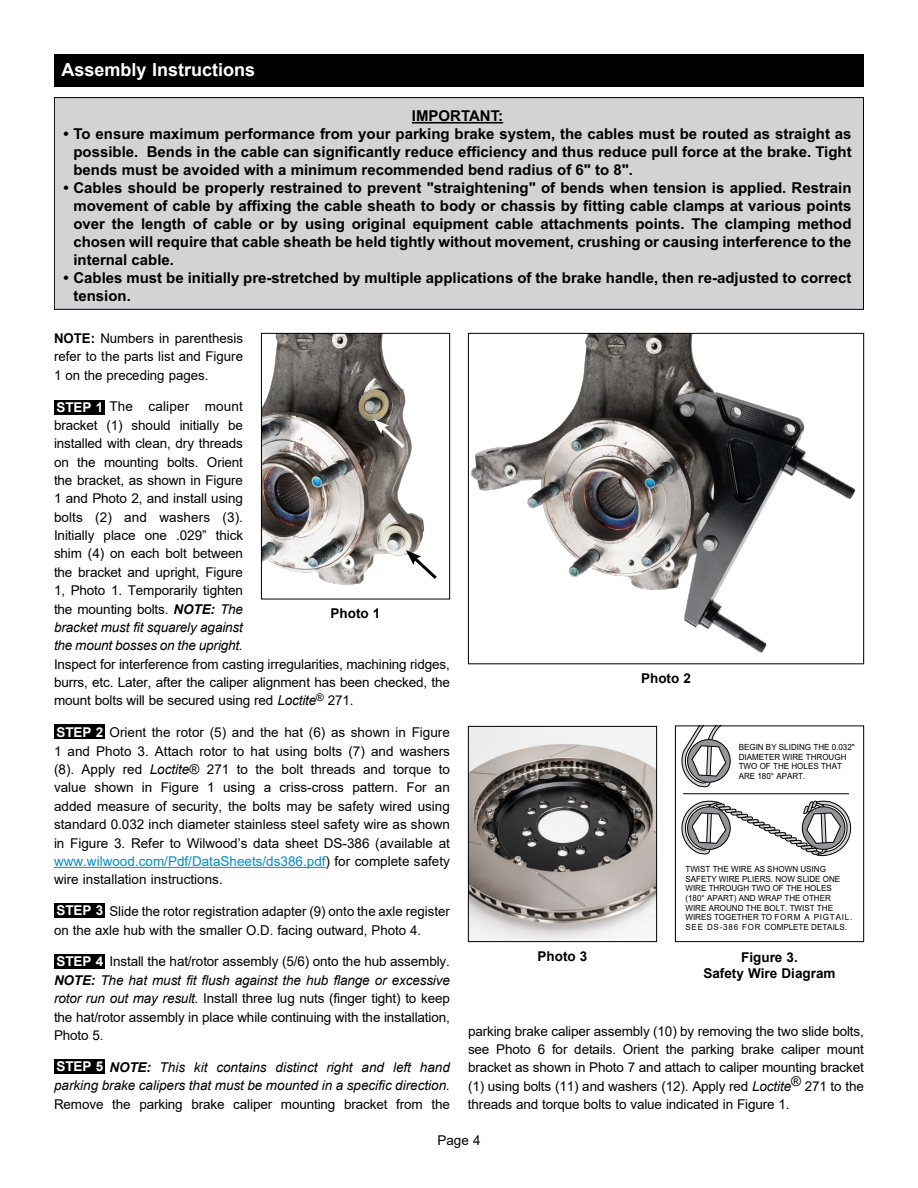
<style>
.page{position:relative;width:918px;height:1188px;background:#fff}
.page>*{position:absolute;margin:0;border:0;box-sizing:border-box;transform-origin:0 0}
.t1{font:700 18px "Arial";color:#fff}
.t2{font:700 15px/18px "Arial";color:#000;text-align:justify}
.t3{font:13.5px/18.3px "Arial";letter-spacing:-.01em;color:#000;text-align:justify}
.t4{font:italic 13.5px/18.3px "Arial";color:#000;text-align:right}
.t5{font:700 13.5px/16.2px "Arial";color:#000;text-align:center}
.t6{font:700 13.5px "Arial";color:#fff}
.t7{font:8.55px/9.8px "Arial";color:#000;scale:.95 1}
.s1{font-weight:700}
.s2{font-weight:700;font-style:italic}
.s3{font-style:italic}
.s4{color:#008cd1}
</style>
<div class="page">
<hr style="left:54px;top:867px;width:272px;height:1px;background:#008cd1">
<div style="left:54px;top:54px;width:810px;height:32px;background:#000"></div>
<div style="left:54px;top:954px;width:51px;height:15px;background:#000"></div>
<div style="left:54px;top:1059px;width:51px;height:15px;background:#000"></div>
<div style="left:54px;top:724px;width:51px;height:15px;background:#000"></div>
<div style="left:54px;top:903px;width:51px;height:15px;background:#000"></div>
<div style="left:54px;top:400px;width:51px;height:15px;background:#000"></div>
<img style="left:263px;top:335px;width:162px;height:250px">
<div style="left:261px;top:333px;width:189px;height:266px;border:1px solid #000"></div>
<div style="left:54px;top:98px;width:810px;height:211px;background:#d1d3d4"></div>
<div style="left:54px;top:97px;width:810px;height:213px;border:1px solid #000"></div>
<hr style="left:412px;top:122px;width:91px;height:2px;background:#000">
<img style="left:471px;top:335px;width:385px;height:318px">
<div style="left:468px;top:333px;width:396px;height:331px;border:1px solid #000"></div>
<img style="left:470px;top:728px;width:185px;height:212px">
<div style="left:468px;top:726px;width:189px;height:216px;border:1px solid #000"></div>
<svg style="left:406px;top:550px;width:31px;height:32px"></svg>
<svg style="left:374px;top:419px;width:34px;height:32px"></svg>
<svg style="left:681px;top:728px;width:171px;height:129px"></svg>
<div style="left:675px;top:726px;width:189px;height:216px;border:1px solid #000"></div>
<h1 class="t1" style="left:62px;top:57px;width:195px">Assembly Instructions</h1>
<p class="t2" style="left:412px;top:107px;width:93px">IMPORTANT:</p>
<p class="t2" style="left:73px;top:125px;width:780px;text-indent:-10px">• To ensure maximum performance from your parking brake system, the cables must be routed as straight as possible. Bends in the cable can significantly reduce efficiency and thus reduce pull force at the brake. Tight bends must be avoided with a minimum recommended bend radius of 6" to 8".</p>
<p class="t2" style="left:73px;top:179px;width:780px;text-indent:-10px">• Cables should be properly restrained to prevent "straightening" of bends when tension is applied. Restrain movement of cable by affixing the cable sheath to body or chassis by fitting cable clamps at various points over the length of cable or by using original equipment cable attachments points. The clamping method chosen will require that cable sheath be held tightly without movement, crushing or causing interference to the internal cable.</p>
<p class="t2" style="left:73px;top:269px;width:780px;text-indent:-10px">• Cables must be initially pre-stretched by multiple applications of the brake handle, then re-adjusted to correct tension.</p>
<p class="t3" style="left:54px;top:329px;width:191px"><span class="s1">NOTE:</span> Numbers in parenthesis refer to the parts list and Figure 1 on the preceding pages.</p>
<p class="t3" style="left:54px;top:397px;width:191px;text-indent:55px">The caliper mount bracket (1) should initially be installed with clean, dry threads on the mounting bolts. Orient the bracket, as shown in Figure 1 and Photo 2, and install using bolts (2) and washers (3).<br>Initially place one .029” thick shim (4) on each bolt between the bracket and upright, Figure 1, Photo 1. Temporarily tighten the mounting bolts. <span class="s2">NOTE:</span> <span class="s3">The bracket must fit squarely against the mount bosses on the upright.</span></p>
<p class="t3" style="left:54px;top:655px;width:397px">Inspect for interference from casting irregularities, machining ridges, burrs, etc. Later, after the caliper alignment has been checked, the mount bolts will be secured using red <span class="s3">Loctite</span><sup>®</sup> 271.</p>
<p class="t3" style="left:54px;top:723px;width:397px;text-indent:55px">Orient the rotor (5) and the hat (6) as shown in Figure 1 and Photo 3. Attach rotor to hat using bolts (7) and washers (8). Apply red <span class="s3">Loctite</span>® 271 to the bolt threads and torque to value shown in Figure 1 using a criss-cross pattern. For an added measure of security, the bolts may be safety wired using standard 0.032 inch diameter stainless steel safety wire as shown in Figure 3. Refer to Wilwood’s data sheet DS-386 (available at <span class="s4">www.wilwood.com/Pdf/DataSheets/ds386.pdf</span>) for complete safety wire installation instructions.</p>
<p class="t3" style="left:54px;top:902px;width:397px;text-indent:55px">Slide the rotor registration adapter (9) onto the axle register on the axle hub with the smaller O.D. facing outward, Photo 4.</p>
<p class="t3" style="left:54px;top:952px;width:397px;text-indent:55px">Install the hat/rotor assembly (5/6) onto the hub assembly.<br><span class="s2">NOTE:</span> <span class="s3">The hat must fit flush against the hub flange or excessive rotor run out may result.</span> Install three lug nuts (finger tight) to keep the hat/rotor assembly in place while continuing with the installation, Photo 5.</p>
<p class="t4" style="left:54px;top:1058px;width:397px"><span class="s1">NOTE:</span> This kit contains distinct right and left hand<br>parking brake calipers that must be mounted in a specific direction.</p>
<p class="t3" style="left:54px;top:1095px;width:397px">Remove the parking brake caliper mounting bracket from the</p>
<p class="t3" style="left:437px;top:1131px;width:45px">Page 4</p>
<p class="t6" style="left:56px;top:398px;width:48px">STEP 1</p>
<p class="t5" style="left:331px;top:606px;width:51px">Photo 1</p>
<p class="t5" style="left:641px;top:670px;width:51px">Photo 2</p>
<p class="t6" style="left:56px;top:722px;width:48px">STEP 2</p>
<p class="t7" style="left:739px;top:742px;width:124px">BEGIN BY SLIDING THE 0.032"<br>DIAMETER WIRE THROUGH<br>TWO OF THE HOLES THAT<br>ARE 180° APART.</p>
<p class="t7" style="left:685px;top:864px;width:177px">TWIST THE WIRE AS SHOWN USING<br>SAFETY WIRE PLIERS. NOW SLIDE ONE<br>WIRE THROUGH TWO OF THE HOLES (180° APART) AND WRAP THE OTHER<br>WIRE AROUND THE BOLT. TWIST THE<br>WIRES TOGETHER TO FORM A PIGTAIL.<br>SEE DS-386 FOR COMPLETE DETAILS.</p>
<p class="t6" style="left:56px;top:901px;width:48px">STEP 3</p>
<p class="t5" style="left:538px;top:948px;width:51px">Photo 3</p>
<p class="t5" style="left:703px;top:949px;width:134px">Figure 3.<br>Safety Wire Diagram</p>
<p class="t6" style="left:56px;top:952px;width:48px">STEP 4</p>
<p class="t3" style="left:468px;top:1022px;width:397px">parking brake caliper assembly (10) by removing the two slide bolts, see Photo 6 for details. Orient the parking brake caliper mount bracket as shown in Photo 7 and attach to caliper mounting bracket (1) using bolts (11) and washers (12). Apply red <span class="s3">Loctite</span>® 271 to the threads and torque bolts to value indicated in Figure 1.</p>
<p class="t6" style="left:56px;top:1057px;width:48px">STEP 5</p>
</div>
